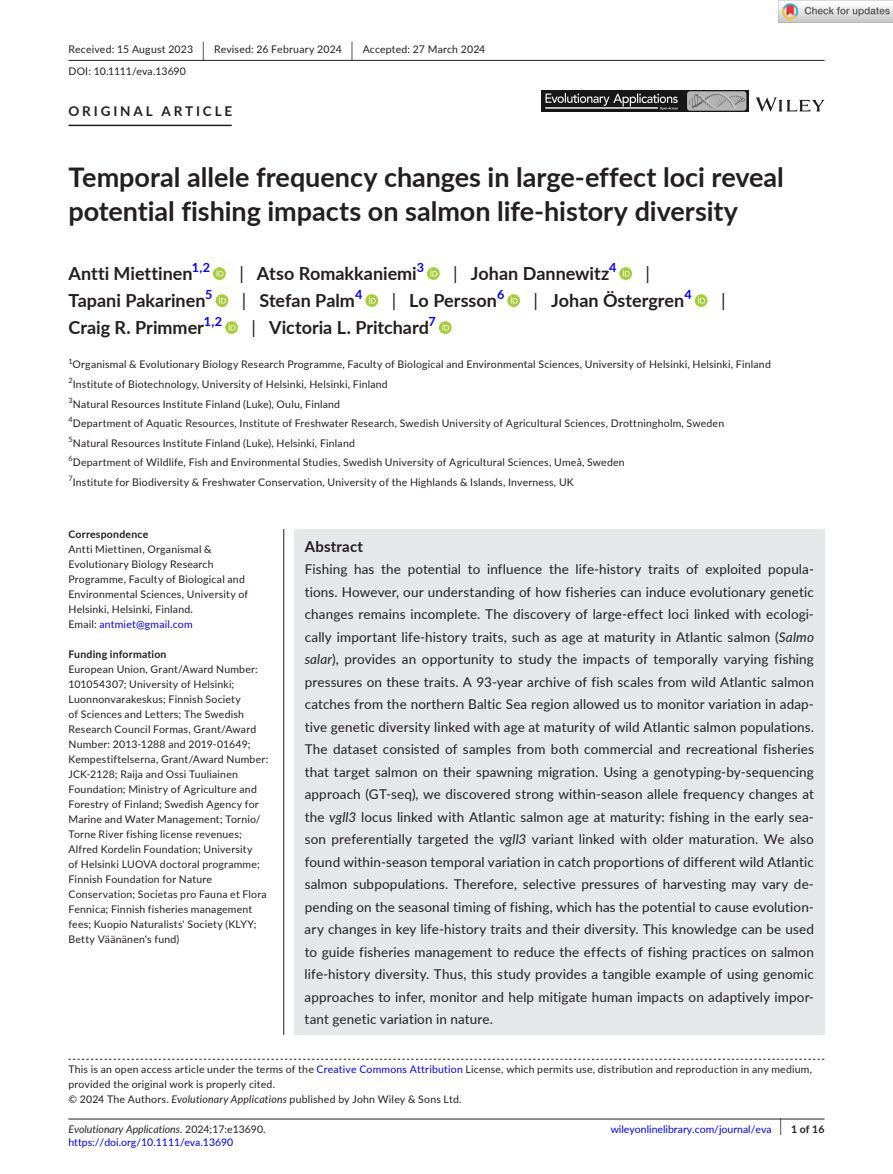
<style>
.page{position:relative;width:893px;height:1174px;background:#fff}
.page>*{position:absolute;margin:0;border:0;box-sizing:border-box;transform-origin:0 0}
.t1{font:700 27px/34.5px "Lato";color:#231f20}
.t2{font:700 18px "Lato";color:#231f20}
.t3{font:18px "Lato";color:#231f20}
.t4{font:700 15px "Lato";letter-spacing:.015em;color:#231f20}
.t5{font:13.5px/22.5px "Lato";letter-spacing:.01em;color:#231f20;text-align:justify}
.t6{font:700 13.5px "Lato";letter-spacing:.215em;color:#231f20}
.t7{font:700 12.6px "Lato";color:#00f}
.t8{font:10.5px/15px "Lato";letter-spacing:.02em;color:#231f20}
.t9{font:10.5px "Lato";color:#00f}
.t10{font:italic 10.5px "Lato";color:#231f20}
.t11{font:700 10.5px "Lato";letter-spacing:.02em;color:#231f20}
.t12{font:7.35px "Lato";color:#231f20}
.s1{font-size:19.65px}
.s2{font-weight:400}
.s3{color:#00f}
.s4{font-style:italic}
.s5{font-style:normal}
.s6{font-weight:400;font-size:17.4px}
</style>
<div class="page">
<hr style="left:68px;top:1118px;width:756px;height:1px;background:#231f20">
<svg style="left:756px;top:97px;width:68px;height:15px"></svg>
<img style="left:541px;top:91px;width:207px;height:21px">
<hr style="left:68px;top:60px;width:756px;height:1px;background:#231f20">
<hr style="left:68px;top:125px;width:164px;height:1px;background:#231f20">
<svg style="left:213px;top:267px;width:13px;height:13px"></svg>
<svg style="left:216px;top:269px;width:7px;height:7px"></svg>
<svg style="left:427px;top:267px;width:13px;height:13px"></svg>
<svg style="left:430px;top:269px;width:7px;height:7px"></svg>
<svg style="left:619px;top:267px;width:13px;height:13px"></svg>
<svg style="left:623px;top:269px;width:7px;height:7px"></svg>
<svg style="left:216px;top:294px;width:12px;height:13px"></svg>
<svg style="left:219px;top:296px;width:7px;height:7px"></svg>
<svg style="left:365px;top:294px;width:13px;height:13px"></svg>
<svg style="left:369px;top:296px;width:7px;height:7px"></svg>
<svg style="left:507px;top:294px;width:13px;height:13px"></svg>
<svg style="left:511px;top:296px;width:7px;height:7px"></svg>
<svg style="left:695px;top:294px;width:13px;height:13px"></svg>
<svg style="left:698px;top:296px;width:7px;height:7px"></svg>
<svg style="left:225px;top:321px;width:13px;height:13px"></svg>
<svg style="left:229px;top:323px;width:7px;height:7px"></svg>
<svg style="left:439px;top:321px;width:13px;height:13px"></svg>
<svg style="left:442px;top:323px;width:7px;height:7px"></svg>
<svg style="left:68px;top:1058px;width:756px;height:1px"></svg>
<div style="left:294px;top:529px;width:530px;height:505px;background:#e6e7e9"></div>
<hr style="left:283px;top:529px;width:1px;height:505px;background:#231f20">
<img style="left:779px;top:0;width:114px;height:23px">
<p class="t8" style="left:68px;top:38px;width:418px;line-height:21.8px">Received: 15 August 2023 <span class="s1">|</span> Revised: 26 February 2024 <span class="s1">|</span> Accepted: 27 March 2024<br>DOI: 10.1111/eva.13690</p>
<p class="t6" style="left:68px;top:101px;width:165px">ORIGINAL ARTICLE</p>
<h1 class="t1" style="left:68px;top:159px;width:717px">Temporal allele frequency changes in large-effect loci reveal potential fishing impacts on salmon life-history diversity</h1>
<h2 class="t2" style="left:68px;top:260px;width:126px">Antti Miettinen</h2>
<p class="t7" style="left:192px;top:258px;width:20px">1,2</p>
<h2 class="t2" style="left:239px;top:260px;width:179px"><span class="s2">|</span> Atso Romakkaniemi</h2>
<p class="t7" style="left:417px;top:258px;width:9px">3</p>
<h2 class="t2" style="left:453px;top:260px;width:158px"><span class="s2">|</span> Johan Dannewitz</h2>
<p class="t7" style="left:609px;top:258px;width:9px">4</p>
<h2 class="t3" style="left:646px;top:260px;width:6px">|</h2>
<h2 class="t2" style="left:68px;top:287px;width:139px">Tapani Pakarinen</h2>
<p class="t7" style="left:205px;top:285px;width:9px">5</p>
<h2 class="t2" style="left:242px;top:287px;width:115px"><span class="s2">|</span> Stefan Palm</h2>
<p class="t7" style="left:355px;top:285px;width:9px">4</p>
<h2 class="t2" style="left:392px;top:287px;width:107px"><span class="s2">|</span> Lo Persson</h2>
<p class="t7" style="left:497px;top:285px;width:9px">6</p>
<h2 class="t2" style="left:534px;top:287px;width:152px"><span class="s2">|</span> Johan Östergren</h2>
<p class="t7" style="left:684px;top:285px;width:9px">4</p>
<h2 class="t3" style="left:721px;top:287px;width:6px">|</h2>
<h2 class="t2" style="left:68px;top:314px;width:137px">Craig R. Primmer</h2>
<p class="t7" style="left:204px;top:312px;width:20px">1,2</p>
<h2 class="t2" style="left:251px;top:314px;width:179px"><span class="s2">|</span> Victoria L. Pritchard</h2>
<p class="t7" style="left:429px;top:312px;width:9px">7</p>
<p class="t12" style="left:68px;top:356px;width:6px">1</p>
<p class="t8" style="left:73px;top:357px;width:700px">Organismal &amp; Evolutionary Biology Research Programme, Faculty of Biological and Environmental Sciences, University of Helsinki, Helsinki, Finland</p>
<p class="t12" style="left:68px;top:375px;width:6px">2</p>
<p class="t8" style="left:73px;top:376px;width:316px">Institute of Biotechnology, University of Helsinki, Helsinki, Finland</p>
<p class="t12" style="left:68px;top:395px;width:6px">3</p>
<p class="t8" style="left:68px;top:393px;width:657px;line-height:19.5px;text-indent:4px">Natural Resources Institute Finland (Luke), Oulu, Finland<br><sup>4</sup>Department of Aquatic Resources, Institute of Freshwater Research, Swedish University of Agricultural Sciences, Drottningholm, Sweden <sup>5</sup>Natural Resources Institute Finland (Luke), Helsinki, Finland<br><sup>6</sup>Department of Wildlife, Fish and Environmental Studies, Swedish University of Agricultural Sciences, Umeå, Sweden<br><sup>7</sup>Institute for Biodiversity &amp; Freshwater Conservation, University of the Highlands &amp; Islands, Inverness, UK</p>
<p class="t11" style="left:68px;top:526px;width:81px">Correspondence</p>
<p class="t8" style="left:68px;top:541px;width:181px">Antti Miettinen, Organismal &amp; Evolutionary Biology Research Programme, Faculty of Biological and Environmental Sciences, University of Helsinki, Helsinki, Finland.<br>Email: <span class="s3">antmiet@gmail.com</span></p>
<p class="t11" style="left:68px;top:646px;width:100px">Funding information</p>
<p class="t8" style="left:68px;top:661px;width:201px">European Union, Grant/Award Number:<br>101054307; University of Helsinki; Luonnonvarakeskus; Finnish Society<br>of Sciences and Letters; The Swedish Research Council Formas, Grant/Award Number: 2013-1288 and 2019-01649; Kempestiftelserna, Grant/Award Number:<br>JCK-2128; Raija and Ossi Tuuliainen Foundation; Ministry of Agriculture and Forestry of Finland; Swedish Agency for Marine and Water Management; Tornio/ Torne River fishing license revenues; Alfred Kordelin Foundation; University<br>of Helsinki LUOVA doctoral programme; Finnish Foundation for Nature Conservation; Societas pro Fauna et Flora Fennica; Finnish fisheries management fees; Kuopio Naturalists' Society (KLYY; Betty Väänänen's fund)</p>
<h3 class="t4" style="left:305px;top:535px;width:60px">Abstract</h3>
<p class="t5" style="left:305px;top:557px;width:511px">Fishing has the potential to influence the life-history traits of exploited popula&shy;tions. However, our understanding of how fisheries can induce evolutionary genetic changes remains incomplete. The discovery of large-effect loci linked with ecologi&shy;cally important life-history traits, such as age at maturity in Atlantic salmon (<span class="s4">Salmo salar</span>), provides an opportunity to study the impacts of temporally varying fishing pressures on these traits. A 93-year archive of fish scales from wild Atlantic salmon catches from the northern Baltic Sea region allowed us to monitor variation in adap&shy;tive genetic diversity linked with age at maturity of wild Atlantic salmon populations.<br>The dataset consisted of samples from both commercial and recreational fisheries that target salmon on their spawning migration. Using a genotyping-by-sequencing approach (GT-seq), we discovered strong within-season allele frequency changes at the <span class="s4">vgll3</span> locus linked with Atlantic salmon age at maturity: fishing in the early sea&shy;son preferentially targeted the <span class="s4">vgll3</span> variant linked with older maturation. We also found within-season temporal variation in catch proportions of different wild Atlantic salmon subpopulations. Therefore, selective pressures of harvesting may vary de&shy;pending on the seasonal timing of fishing, which has the potential to cause evolution&shy;ary changes in key life-history traits and their diversity. This knowledge can be used to guide fisheries management to reduce the effects of fishing practices on salmon life-history diversity. Thus, this study provides a tangible example of using genomic approaches to infer, monitor and help mitigate human impacts on adaptively impor&shy;tant genetic variation in nature.</p>
<p class="t8" style="left:68px;top:1061px;width:745px">This is an open access article under the terms of the <span class="s3">Creative Commons Attribution</span> License, which permits use, distribution and reproduction in any medium, provided the original work is properly cited.<br>© 2024 The Authors. <span class="s4">Evolutionary Applications</span> published by John Wiley &amp; Sons Ltd.</p>
<p class="t10" style="left:68px;top:1121px;width:199px">Evolutionary Applications. <span class="s5">2024;17:e13690.</span></p>
<p class="t11" style="left:779px;top:1121px;width:46px"><span class="s6">|</span> 1 of 16</p>
<p class="t9" style="left:68px;top:1135px;width:166px">https://doi.org/10.1111/eva.13690</p>
<p class="t9" style="left:611px;top:1121px;width:162px">wileyonlinelibrary.com/journal/eva</p>
</div>
